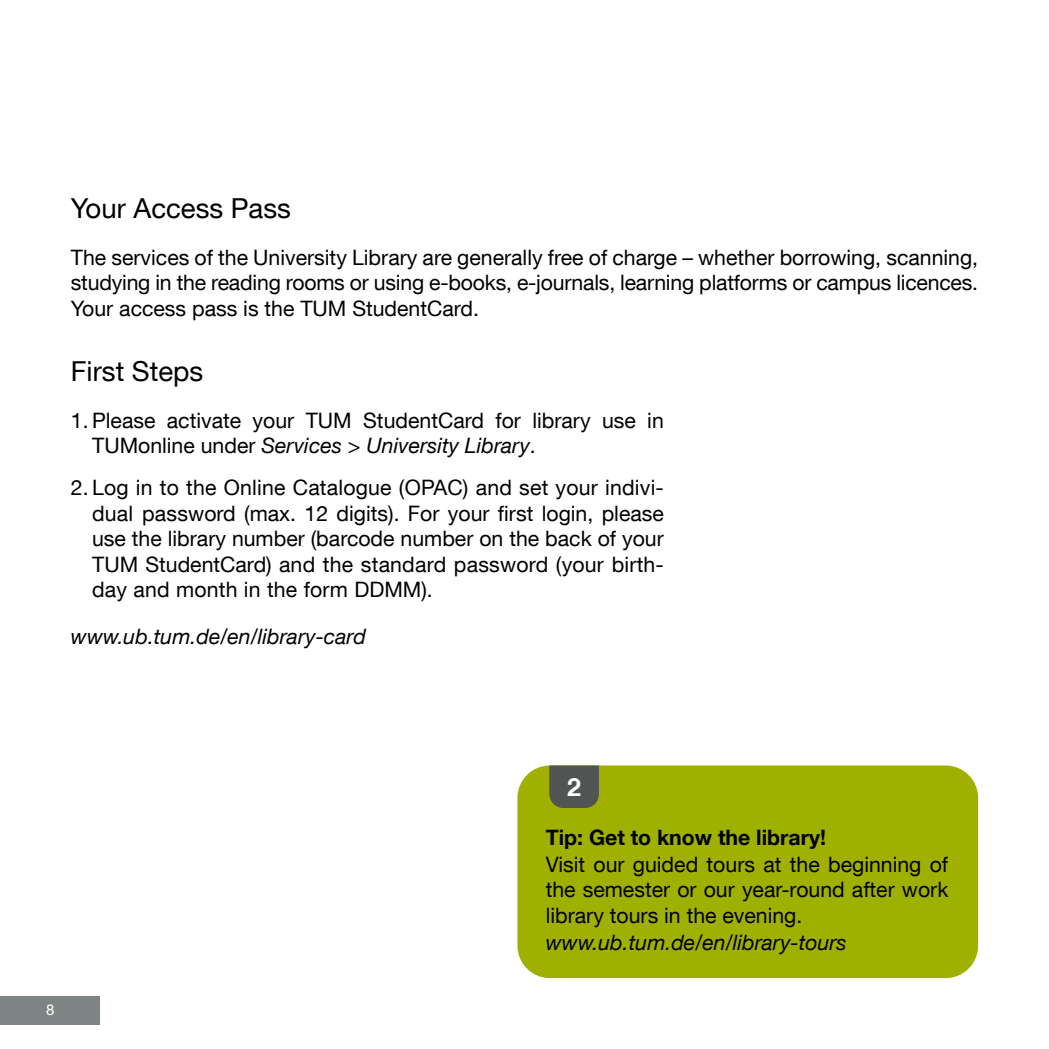
<style>
.page{position:relative;width:1049px;height:1049px;background:#fff}
.page>*{position:absolute;margin:0;border:0;box-sizing:border-box;transform-origin:0 0}
.t1{font:27.5px "TUM Neue Helvetica";color:#000}
.t2{font:700 25px "TUM Neue Helvetica";color:#fff}
.t3{font:21.25px/25.5px "TUM Neue Helvetica";color:#000;text-align:justify}
.t4{font:italic 21.25px "TUM Neue Helvetica";color:#000}
.t5{font:700 21.25px "TUM Neue Helvetica";color:#000}
.t6{font:15px "TUM Neue Helvetica";color:#fff}
.s1{font-style:italic}
</style>
<div class="page">
<div style="left:517px;top:765px;width:461px;height:213px;background:#9fb000;border-radius:32px"></div>
<svg style="left:549px;top:765px;width:50px;height:43px;background:#55594f"></svg>
<div style="left:0;top:996px;width:99px;height:28px;background:#7e8483"></div>
<p class="t1" style="left:71px;top:191px;width:221px">Your Access Pass</p>
<p class="t3" style="left:71px;top:244px;width:909px">The services of the University Library are generally free of charge – whether borrowing, scanning, studying in the reading rooms or using e-books, e-journals, learning platforms or campus licences.<br>Your access pass is the TUM StudentCard.</p>
<p class="t1" style="left:71px;top:354px;width:134px">First Steps</p>
<p class="t3" style="left:92px;top:407px;width:573px;text-indent:-21px">1. Please activate your TUM StudentCard for library use in<br>TUMonline under <span class="s1">Services &gt; University Library</span>.</p>
<p class="t3" style="left:92px;top:474px;width:573px;text-indent:-21px">2. Log in to the Online Catalogue (OPAC) and set your indivi&shy;dual password (max. 12 digits). For your first login, please use the library number (barcode number on the back of your TUM StudentCard) and the standard password (your birth&shy;day and month in the form DDMM).</p>
<p class="t4" style="left:71px;top:623px;width:297px">www.ub.tum.de/en/library-card</p>
<p class="t6" style="left:46px;top:1001px;width:10px">8</p>
<p class="t2" style="left:567px;top:771px;width:15px">2</p>
<p class="t5" style="left:546px;top:824px;width:282px">Tip: Get to know the library!</p>
<p class="t3" style="left:546px;top:851px;width:404px">Visit our guided tours at the beginning of the semester or our year-round after work library tours in the evening.</p>
<p class="t4" style="left:546px;top:929px;width:303px">www.ub.tum.de/en/library-tours</p>
</div>
